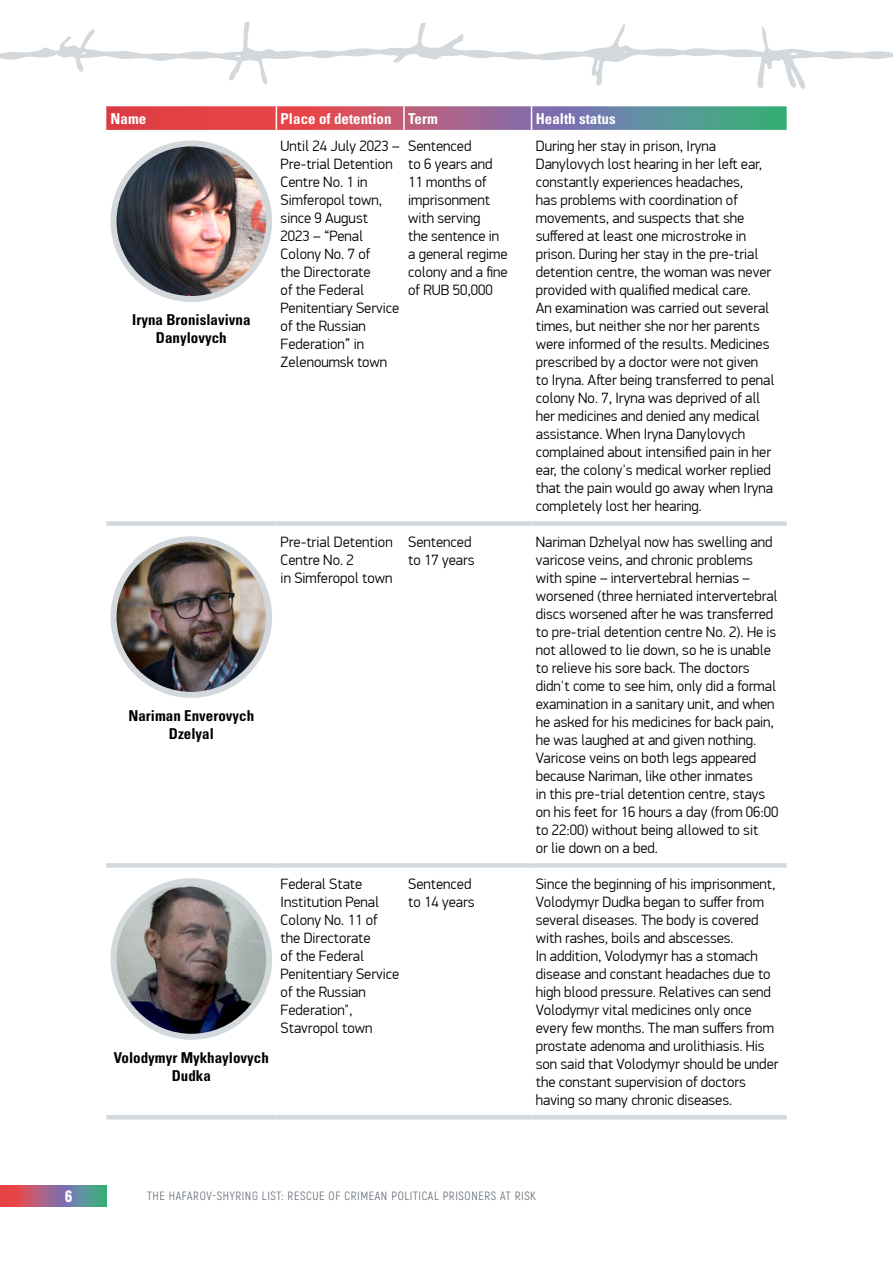
<style>
.page{position:relative;width:893px;height:1263px;background:#fff}
.page>*{position:absolute;margin:0;border:0;box-sizing:border-box;transform-origin:0 0}
.t1{font:900 16.5px "Akrobat";color:#fff}
.TableTEXT{font:300 15px/18px "PF Din Display Pro";color:#000}
.Name{font:15px/18px "Univers LTCYR 67 Bold Cond";color:#000;text-align:center}
.t2{font:15px "Univers LTCYR 67 Bold Cond";color:#fff}
.t3{font:12px "Akrobat";letter-spacing:.05em;color:#666e77}
</style>
<div class="page">
<svg style="left:0;top:1185px;width:106px;height:22px;background:#976f80"></svg>
<svg style="left:0;top:22px;width:893px;height:67px"></svg>
<svg style="left:106px;top:106px;width:681px;height:24px;background:#a46b79"></svg>
<div style="left:106px;top:521px;width:170px;height:5px;background:#d3d8dc"></div>
<div style="left:276px;top:521px;width:128px;height:5px;background:#d3d8dc"></div>
<div style="left:404px;top:521px;width:127px;height:5px;background:#d3d8dc"></div>
<div style="left:531px;top:521px;width:256px;height:5px;background:#d3d8dc"></div>
<div style="left:106px;top:863px;width:170px;height:5px;background:#d3d8dc"></div>
<div style="left:276px;top:863px;width:128px;height:5px;background:#d3d8dc"></div>
<div style="left:404px;top:863px;width:127px;height:5px;background:#d3d8dc"></div>
<div style="left:531px;top:863px;width:256px;height:5px;background:#d3d8dc"></div>
<hr style="left:106px;top:1115px;width:170px;height:4px;background:#d3d8dc">
<hr style="left:276px;top:1115px;width:128px;height:4px;background:#d3d8dc">
<hr style="left:404px;top:1115px;width:127px;height:4px;background:#d3d8dc">
<hr style="left:531px;top:1115px;width:256px;height:4px;background:#d3d8dc">
<img style="left:114px;top:143px;width:155px;height:156px;border-radius:78px">
<div style="left:111px;top:140px;width:161px;height:162px;border:6px solid #d3d8dc;border-radius:50%"></div>
<img style="left:114px;top:539px;width:155px;height:156px;border-radius:78px">
<div style="left:111px;top:536px;width:161px;height:162px;border:6px solid #d3d8dc;border-radius:50%"></div>
<img style="left:114px;top:885px;width:155px;height:148px">
<div style="left:111px;top:878px;width:161px;height:162px;border:6px solid #d3d8dc;border-radius:50%"></div>
<p class="t2" style="left:111px;top:109px;width:37px">Name</p>
<p class="t2" style="left:281px;top:109px;width:112px">Place of detention</p>
<p class="t2" style="left:408px;top:109px;width:31px">Term</p>
<p class="t2" style="left:536px;top:109px;width:81px">Health status</p>
<p class="Name" style="left:132px;top:311px;width:120px">Iryna Bronislavivna<br>Danylovych</p>
<p class="Name" style="left:128px;top:706px;width:127px">Nariman Enverovych<br>Dzelyal</p>
<p class="Name" style="left:114px;top:1048px;width:157px">Volodymyr Mykhaylovych<br>Dudka</p>
<p class="TableTEXT" style="left:281px;top:137px;width:121px">Until 24 July 2023 –<br>Pre-trial Detention<br>Centre No. 1 in<br>Simferopol town, since 9 August<br>2023 – “Penal<br>Colony No. 7 of<br>the Directorate<br>of the Federal<br>Penitentiary Service of the Russian<br>Federation” in<br>Zelenoumsk town</p>
<p class="TableTEXT" style="left:408px;top:137px;width:101px">Sentenced<br>to 6 years and<br>11 months of imprisonment with serving<br>the sentence in a general regime colony and a fine of RUB 50,000</p>
<p class="TableTEXT" style="left:536px;top:137px;width:240px">During her stay in prison, Iryna Danylovych lost hearing in her left ear, constantly experiences headaches,<br>has problems with coordination of movements, and suspects that she suffered at least one microstroke in prison. During her stay in the pre-trial detention centre, the woman was never provided with qualified medical care.<br>An examination was carried out several times, but neither she nor her parents were informed of the results. Medicines prescribed by a doctor were not given to Iryna. After being transferred to penal colony No. 7, Iryna was deprived of all her medicines and denied any medical assistance. When Iryna Danylovych complained about intensified pain in her ear, the colony's medical worker replied that the pain would go away when Iryna completely lost her hearing.</p>
<p class="TableTEXT" style="left:281px;top:533px;width:114px">Pre-trial Detention<br>Centre No. 2<br>in Simferopol town</p>
<p class="TableTEXT" style="left:408px;top:533px;width:68px">Sentenced to 17 years</p>
<p class="TableTEXT" style="left:536px;top:533px;width:244px">Nariman Dzhelyal now has swelling and varicose veins, and chronic problems with spine – intervertebral hernias – worsened (three herniated intervertebral discs worsened after he was transferred to pre-trial detention centre No. 2). He is not allowed to lie down, so he is unable to relieve his sore back. The doctors didn't come to see him, only did a formal examination in a sanitary unit, and when he asked for his medicines for back pain, he was laughed at and given nothing.<br>Varicose veins on both legs appeared because Nariman, like other inmates<br>in this pre-trial detention centre, stays on his feet for 16 hours a day (from 06:00 to 22:00) without being allowed to sit<br>or lie down on a bed.</p>
<p class="TableTEXT" style="left:281px;top:875px;width:120px">Federal State<br>Institution Penal<br>Colony No. 11 of the Directorate<br>of the Federal<br>Penitentiary Service of the Russian<br>Federation",<br>Stavropol town</p>
<p class="TableTEXT" style="left:408px;top:875px;width:68px">Sentenced to 14 years</p>
<p class="TableTEXT" style="left:536px;top:875px;width:244px">Since the beginning of his imprisonment, Volodymyr Dudka began to suffer from several diseases. The body is covered with rashes, boils and abscesses.<br>In addition, Volodymyr has a stomach disease and constant headaches due to high blood pressure. Relatives can send Volodymyr vital medicines only once every few months. The man suffers from prostate adenoma and urolithiasis. His son said that Volodymyr should be under the constant supervision of doctors having so many chronic diseases.</p>
<p class="t1" style="left:65px;top:1185px;width:9px">6</p>
<p class="t3" style="left:147px;top:1189px;width:390px">THE HAFAROV-SHYRING LIST: RESCUE OF CRIMEAN POLITICAL PRISONERS AT RISK</p>
</div>
